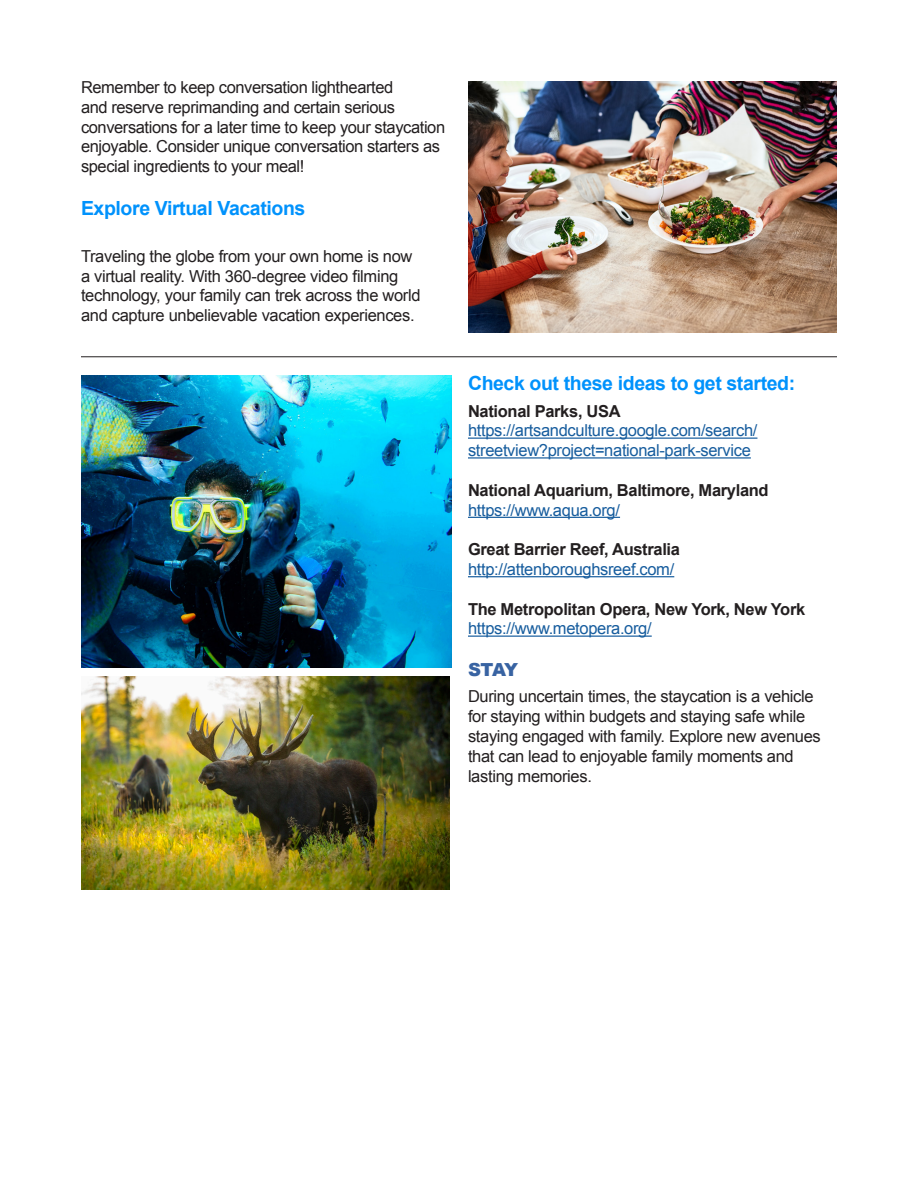
<style>
.page{position:relative;width:918px;height:1188px;background:#fff}
.page>*{position:absolute;margin:0;border:0;box-sizing:border-box;transform-origin:0 0}
.t1{font:700 19.5px "Arial";letter-spacing:-.02em;color:#0092fc}
.t2{font:900 18px "Arial";color:#3863a2}
.t3{font:16.5px/19.8px "Arial";letter-spacing:-.02em;color:#231f20}
.t4{font:16.5px/19.8px "Arial";letter-spacing:-.02em;color:#175d9e}
.t5{font:700 16.5px "Arial";letter-spacing:-.02em;color:#231f20}
</style>
<div class="page">
<hr style="left:468px;top:438px;width:289px;height:1px;background:#175d9e">
<hr style="left:468px;top:457px;width:283px;height:2px;background:#175d9e">
<hr style="left:468px;top:517px;width:152px;height:1px;background:#175d9e">
<hr style="left:468px;top:576px;width:206px;height:1px;background:#175d9e">
<hr style="left:468px;top:636px;width:184px;height:1px;background:#175d9e">
<img style="left:468px;top:81px;width:369px;height:252px">
<img style="left:81px;top:376px;width:371px;height:292px">
<hr style="left:81px;top:356px;width:756px;height:1px;background:#231f20">
<img style="left:81px;top:676px;width:369px;height:214px">
<p class="t3" style="left:81px;top:77px;width:366px">Remember to keep conversation lighthearted<br>and reserve reprimanding and certain serious conversations for a later time to keep your staycation enjoyable. Consider unique conversation starters as special ingredients to your meal!</p>
<p class="t1" style="left:81px;top:196px;width:226px">Explore Virtual Vacations</p>
<p class="t3" style="left:81px;top:246px;width:341px">Traveling the globe from your own home is now a virtual reality. With 360-degree video filming technology, your family can trek across the world and capture unbelievable vacation experiences.</p>
<p class="t1" style="left:468px;top:370px;width:329px">Check out these ideas to get started:</p>
<p class="t5" style="left:468px;top:400px;width:154px">National Parks, USA</p>
<p class="t4" style="left:468px;top:421px;width:291px">https://artsandculture.google.com/search/ streetview?project=national-park-service</p>
<p class="t5" style="left:468px;top:479px;width:302px">National Aquarium, Baltimore, Maryland</p>
<p class="t4" style="left:468px;top:500px;width:154px">https://www.aqua.org/</p>
<p class="t5" style="left:468px;top:539px;width:214px">Great Barrier Reef, Australia</p>
<p class="t4" style="left:468px;top:559px;width:208px">http://attenboroughsreef.com/</p>
<p class="t5" style="left:468px;top:598px;width:339px">The Metropolitan Opera, New York, New York</p>
<p class="t4" style="left:468px;top:619px;width:185px">https://www.metopera.org/</p>
<p class="t2" style="left:468px;top:656px;width:52px">STAY</p>
<p class="t3" style="left:468px;top:687px;width:354px">During uncertain times, the staycation is a vehicle for staying within budgets and staying safe while staying engaged with family. Explore new avenues that can lead to enjoyable family moments and lasting memories.</p>
</div>
